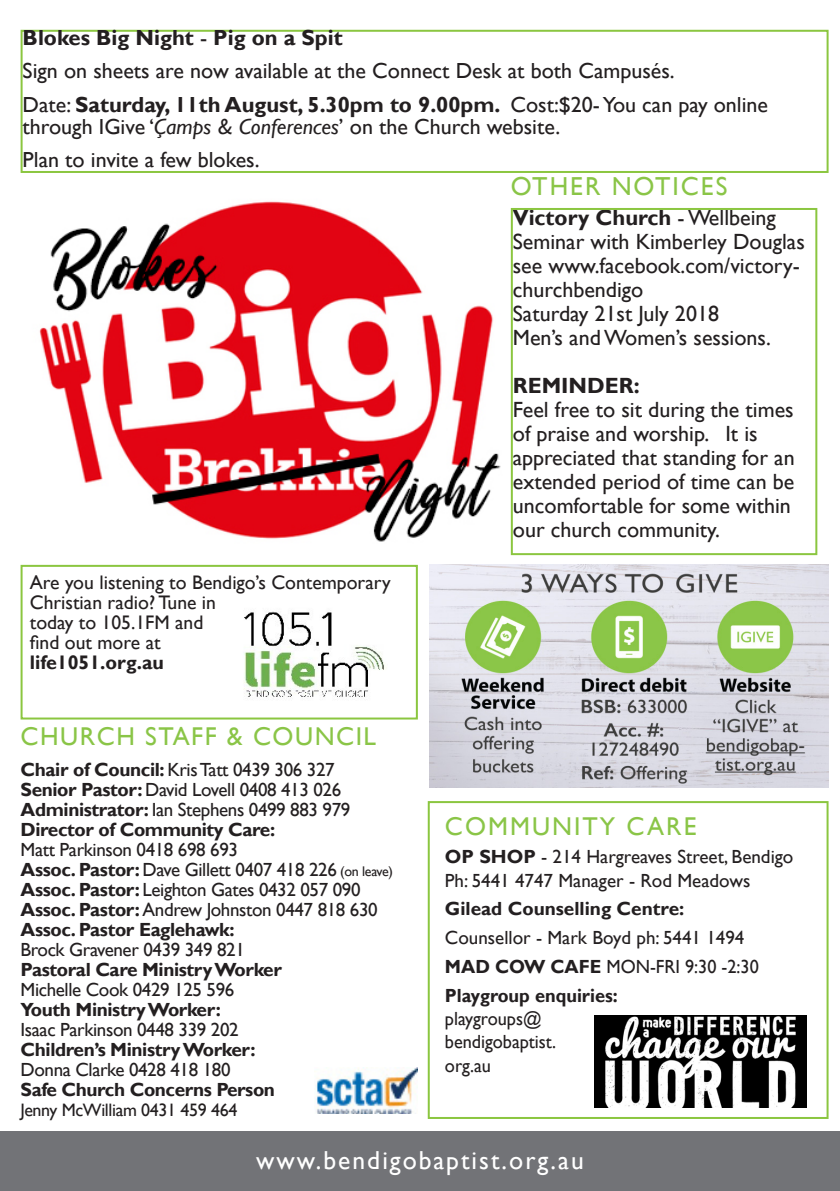
<style>
.page{position:relative;width:840px;height:1191px;background:#fff}
.page>*{position:absolute;margin:0;border:0;box-sizing:border-box;transform-origin:0 0}
.t1{font:26px "Gill Sans";letter-spacing:.08em;color:#fff}
.t2{font:26px "Gill Sans";letter-spacing:.08em;color:#8ac547}
.t3{font:25.8px "Gill Sans";letter-spacing:.06em;color:#8ac547}
.t4{font:25.8px "Gill Sans";letter-spacing:.08em;color:#8ac547}
.t5{font:22px/24px "Gill Sans";color:#231f20}
.t6{font:700 22px "Gill Sans";color:#231f20}
.t7{font:21.8px/22px "Gill Sans";color:#231f20}
.t8{font:700 21.8px "Gill Sans";color:#231f20}
.t9{font:19.6px/20px "Gill Sans";color:#231f20}
.t10{font:19px/20px "Gill Sans";letter-spacing:-.02em;color:#231f20}
.t11{font:700 19px/20px "Gill Sans";letter-spacing:-.02em;color:#231f20}
.t12{font:19px/23.2px "Gill Sans";color:#231f20}
.t13{font:19px/23.2px "Gill Sans";color:#231f20;scale:.96 1}
.t14{font:700 19px "Gill Sans";color:#231f20}
.t15{font:18px "Gill Sans";letter-spacing:-.02em;color:#231f20}
.s1{font-weight:400}
.s2{font-weight:700}
.s3{font-style:italic}
.s4{font-size:14px}
</style>
<div class="page">
<img style="left:594px;top:1015px;width:211px;height:92px">
<div style="left:0;top:1131px;width:839px;height:60px;background:#727377"></div>
<img style="left:244px;top:611px;width:141px;height:86px">
<div style="left:21px;top:565px;width:396px;height:154px;border:2px solid #8bc640"></div>
<div style="left:427px;top:801px;width:401px;height:318px;border:2px solid #8bc640"></div>
<img style="left:316px;top:1068px;width:101px;height:45px">
<img style="left:429px;top:565px;width:399px;height:223px">
<div style="left:21px;top:30px;width:807px;height:143px;border:2px solid #8bc640"></div>
<img style="left:39px;top:201px;width:462px;height:341px">
<div style="left:510px;top:208px;width:306px;height:347px;border:2px solid #8bc640"></div>
<p class="t8" style="left:23px;top:24px;width:321px">Blokes Big Night <span class="s1">-</span> Pig on a Spit</p>
<p class="t7" style="left:23px;top:60px;width:653px">Sign on sheets are now available at the Connect Desk at both Campusés.</p>
<p class="t7" style="left:23px;top:94px;width:746px">Date: <span class="s2">Saturday, 11th August, 5.30pm to 9.00pm.</span> Cost:$20- You can pay online through IGive ‘<span class="s3">Çamps &amp; Conferences</span>’ on the Church website.</p>
<p class="t7" style="left:23px;top:149px;width:238px">Plan to invite a few blokes.</p>
<p class="t2" style="left:510px;top:171px;width:218px">OTHER NOTICES</p>
<p class="t5" style="left:512px;top:206px;width:293px"><span class="s2">Victory Church</span> - Wellbeing<br>Seminar with Kimberley Douglas see www.facebook.com/victory&shy;churchbendigo</p>
<p class="t5" style="left:512px;top:302px;width:207px">Saturday 21st July 2018</p>
<p class="t5" style="left:512px;top:326px;width:259px">Men’s and Women’s sessions.</p>
<p class="t6" style="left:512px;top:372px;width:128px">REMINDER:</p>
<p class="t5" style="left:512px;top:398px;width:283px">Feel free to sit during the times of praise and worship. It is appreciated that standing for an extended period of time can be uncomfortable for some within our church community.</p>
<p class="t9" style="left:30px;top:573px;width:362px">Are you listening to Bendigo’s Contemporary<br>Christian radio? Tune in<br>today to 105.1FM and<br>find out more at<br><span class="s2">life1051.org.au</span></p>
<p class="t3" style="left:21px;top:721px;width:357px">CHURCH STAFF &amp; COUNCIL</p>
<p class="t10" style="left:21px;top:760px;width:322px"><span class="s2">Chair of Council:</span> Kris Tatt 0439 306 327<br><span class="s2">Senior Pastor:</span> David Lovell 0408 413 026</p>
<p class="t10" style="left:21px;top:800px;width:331px"><span class="s2">Administrator:</span> Ian Stephens 0499 883 979</p>
<p class="t11" style="left:21px;top:820px;width:256px">Director of Community Care:<br><span class="s1">Matt Parkinson 0418 698 693</span></p>
<p class="t10" style="left:21px;top:860px;width:374px"><span class="s2">Assoc. Pastor:</span> Dave Gillett 0407 418 226 <span class="s4">(on leave)</span></p>
<p class="t10" style="left:21px;top:880px;width:341px"><span class="s2">Assoc. Pastor:</span> Leighton Gates 0432 057 090</p>
<p class="t10" style="left:21px;top:900px;width:358px"><span class="s2">Assoc. Pastor:</span> Andrew Johnston 0447 818 630</p>
<p class="t11" style="left:21px;top:920px;width:215px">Assoc. Pastor Eaglehawk:</p>
<p class="t10" style="left:21px;top:940px;width:226px">Brock Gravener 0439 349 821</p>
<p class="t11" style="left:21px;top:960px;width:263px">Pastoral Care Ministry Worker</p>
<p class="t10" style="left:21px;top:980px;width:215px">Michelle Cook 0429 125 596</p>
<p class="t11" style="left:21px;top:1000px;width:202px">Youth Ministry Worker:</p>
<p class="t10" style="left:21px;top:1020px;width:219px">Isaac Parkinson 0448 339 202</p>
<p class="t11" style="left:21px;top:1040px;width:236px">Children’s Ministry Worker:</p>
<p class="t10" style="left:21px;top:1060px;width:211px">Donna Clarke 0428 418 180</p>
<p class="t11" style="left:21px;top:1080px;width:256px">Safe Church Concerns Person</p>
<p class="t15" style="left:21px;top:1099px;width:218px">Jenny McWilliam 0431 459 464</p>
<p class="t4" style="left:444px;top:811px;width:253px">COMMUNITY CARE</p>
<p class="t12" style="left:444px;top:845px;width:349px"><span class="s2">OP SHOP</span> - 214 Hargreaves Street, Bendigo<br>Ph: 5441 4747 Manager - Rod Meadows</p>
<p class="t14" style="left:444px;top:897px;width:241px">Gilead Counselling Centre:</p>
<p class="t12" style="left:444px;top:926px;width:301px">Counsellor - Mark Boyd ph: 5441 1494</p>
<p class="t13" style="left:444px;top:955px;width:328px"><span class="s2">MAD COW CAFE</span> MON-FRI 9:30 -2:30</p>
<p class="t13" style="left:444px;top:984px;width:181px"><span class="s2">Playgroup enquiries: </span>playgroups@ bendigobaptist.<br>org.au</p>
<p class="t1" style="left:256px;top:1145px;width:329px">www.bendigobaptist.org.au</p>
</div>
